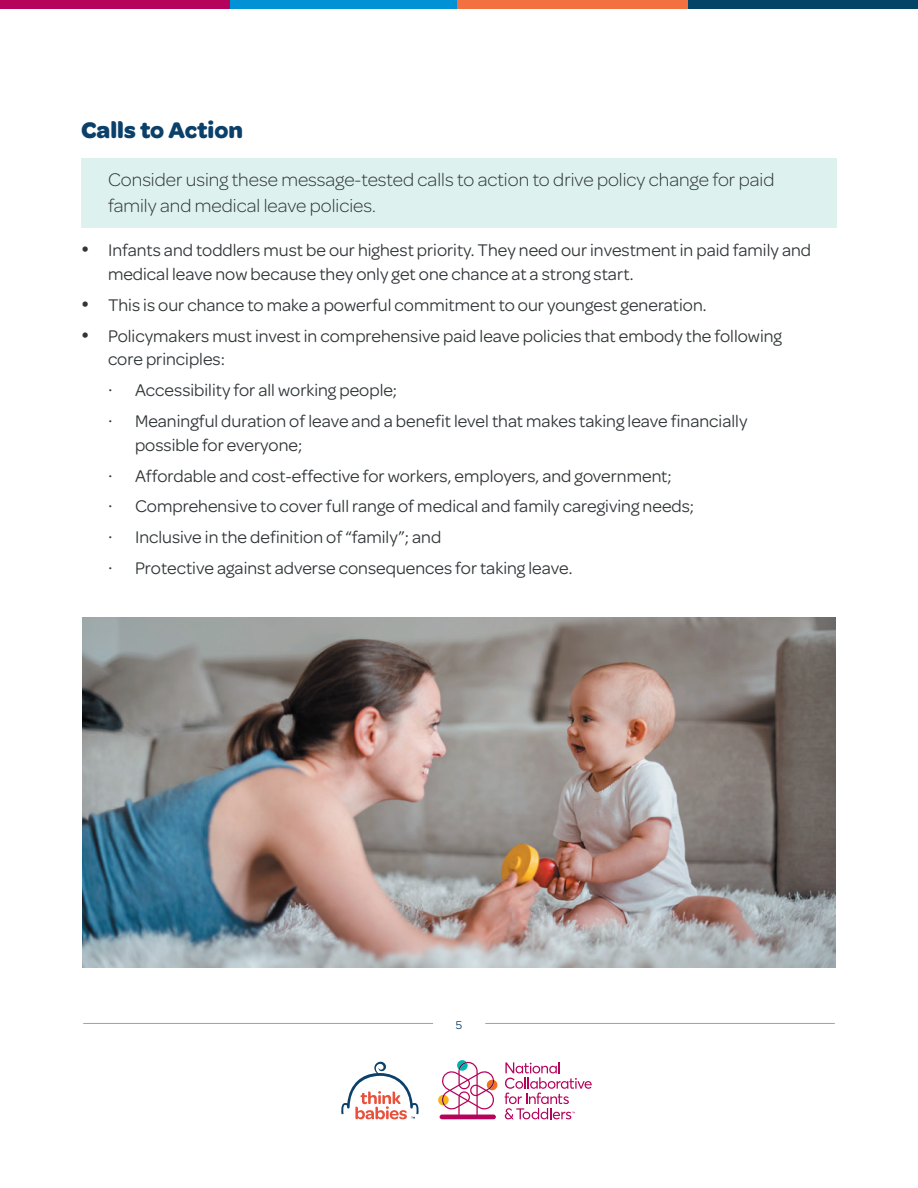
<style>
.page{position:relative;width:918px;height:1188px;background:#fff}
.page>*{position:absolute;margin:0;border:0;box-sizing:border-box;transform-origin:0 0}
.t1{font:700 24px "Omnes";color:#0b406a}
.t2{font:300 19.5px/25.5px "Omnes";color:#303537}
.t3{font:18px/24px "Omnes";color:#303537}
.t4{font:12px "Omnes";color:#0b406a}
</style>
<div class="page">
<hr style="left:83px;top:1023px;width:350px;height:1px;background:#9ca1b8">
<hr style="left:485px;top:1023px;width:350px;height:1px;background:#9ca1b8">
<div style="left:229px;top:0;width:230px;height:9px;background:#0092d5"></div>
<div style="left:457px;top:0;width:231px;height:9px;background:#f37041"></div>
<div style="left:0;top:0;width:230px;height:9px;background:#b5025b"></div>
<div style="left:688px;top:0;width:230px;height:9px;background:#034567"></div>
<svg style="left:341px;top:1062px;width:78px;height:57px"></svg>
<svg style="left:505px;top:1062px;width:87px;height:57px"></svg>
<svg style="left:438px;top:1060px;width:59px;height:59px"></svg>
<div style="left:81px;top:159px;width:756px;height:69px;background:#ddf1ef"></div>
<img style="left:82px;top:618px;width:754px;height:349px">
<h1 class="t1" style="left:81px;top:112px;width:164px">Calls to Action</h1>
<p class="t2" style="left:108px;top:167px;width:668px">Consider using these message-tested calls to action to drive policy change for paid family and medical leave policies.</p>
<p class="t3" style="left:108px;top:237px;width:705px;text-indent:-27px">• Infants and toddlers must be our highest priority. They need our investment in paid family and medical leave now because they only get one chance at a strong start.</p>
<p class="t3" style="left:81px;top:292px;width:627px">• This is our chance to make a powerful commitment to our youngest generation.</p>
<p class="t3" style="left:108px;top:322px;width:676px;text-indent:-27px">• Policymakers must invest in comprehensive paid leave policies that embody the following core principles:</p>
<p class="t3" style="left:135px;top:377px;width:264px">Accessibility for all working people;</p>
<p class="t3" style="left:135px;top:408px;width:614px">Meaningful duration of leave and a benefit level that makes taking leave financially possible for everyone;</p>
<p class="t3" style="left:135px;top:463px;width:538px">Affordable and cost-effective for workers, employers, and government;</p>
<p class="t3" style="left:135px;top:493px;width:561px">Comprehensive to cover full range of medical and family caregiving needs;</p>
<p class="t3" style="left:135px;top:524px;width:308px">Inclusive in the definition of “family”; and</p>
<p class="t3" style="left:135px;top:555px;width:439px">Protective against adverse consequences for taking leave.</p>
<p class="t4" style="left:456px;top:1017px;width:8px">5</p>
</div>
